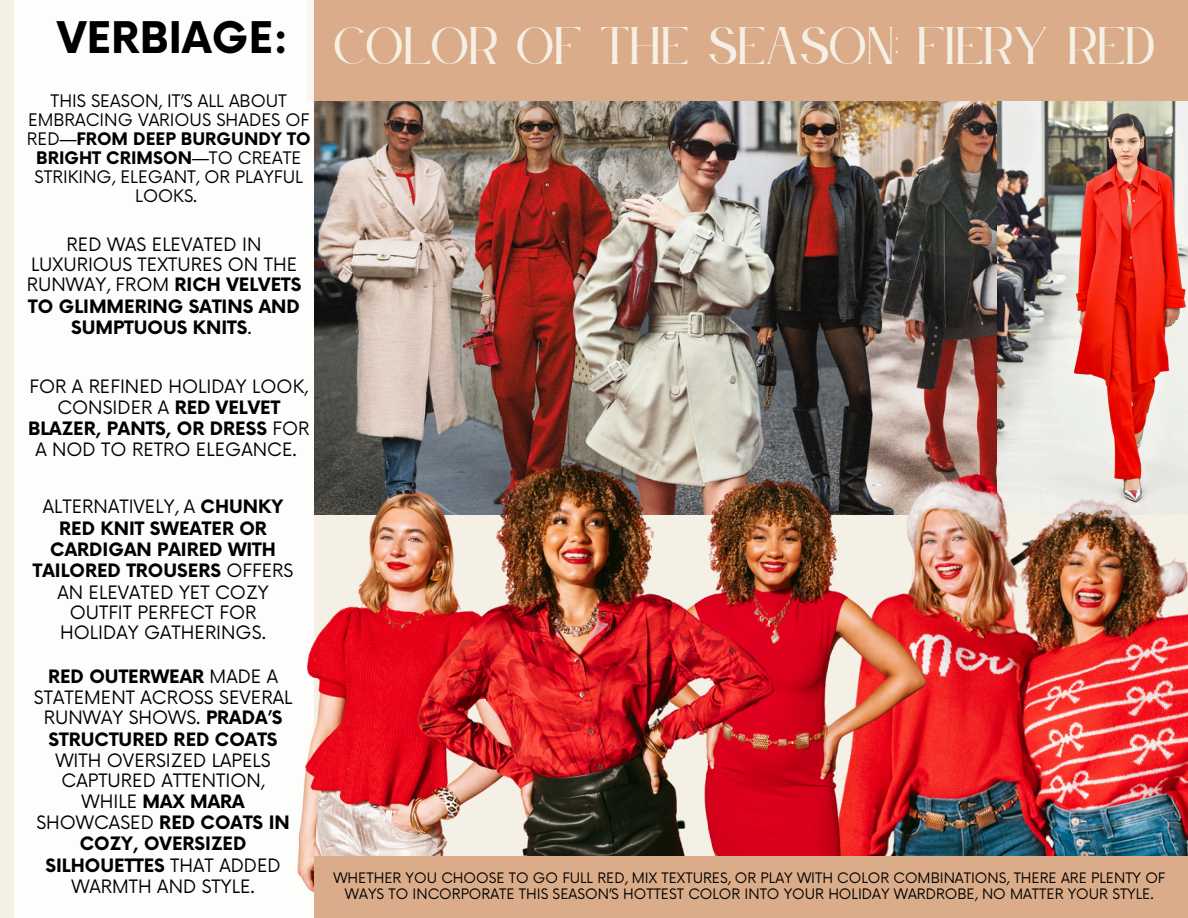
<style>
.page{position:relative;width:1188px;height:918px;background:#fff}
.page>*{position:absolute;margin:0;border:0;box-sizing:border-box;transform-origin:0 0}
.t1{font:46.35px "Le Jour Serif";color:#f5f0e6}
.t2{font:700 42.45px "Now";color:#000}
.t3{font:18px/21px "Now";color:#000;text-align:center}
.t4{font:16.8px/19.2px "Now";color:#000;text-align:center}
.t5{font:14.1px/15.8px "Now";color:#000;text-align:center}
.s1{font-weight:700}
</style>
<div class="page">
<div style="left:307px;top:0;width:881px;height:102px;background:#daac89"></div>
<div style="left:14px;top:0;width:300px;height:918px;background:#fff"></div>
<img style="left:314px;top:102px;width:684px;height:369px">
<img style="left:998px;top:102px;width:190px;height:369px">
<img style="left:980px;top:471px;width:208px;height:385px">
<img style="left:780px;top:471px;width:200px;height:385px">
<img style="left:297px;top:452px;width:112px;height:441px">
<img style="left:409px;top:447px;width:371px;height:409px">
<div style="left:314px;top:856px;width:874px;height:62px;background:#daac89"></div>
<p class="t2" style="left:57px;top:14px;width:233px">VERBIAGE:</p>
<p class="t4" style="left:27px;top:92px;width:285px">THIS SEASON, IT’S ALL ABOUT<br>EMBRACING VARIOUS SHADES OF<br>RED—<span class="s1">FROM DEEP BURGUNDY TO<br>BRIGHT CRIMSON</span>—TO CREATE<br>STRIKING, ELEGANT, OR PLAYFUL<br>LOOKS.</p>
<p class="t3" style="left:27px;top:235px;width:276px">RED WAS ELEVATED IN<br>LUXURIOUS TEXTURES ON THE<br>RUNWAY, FROM <span class="s1">RICH VELVETS<br>TO GLIMMERING SATINS AND<br>SUMPTUOUS KNITS</span>.</p>
<p class="t3" style="left:28px;top:377px;width:283px">FOR A REFINED HOLIDAY LOOK,<br>CONSIDER A <span class="s1">RED VELVET<br>BLAZER, PANTS, OR DRESS</span> FOR<br>A NOD TO RETRO ELEGANCE.</p>
<p class="t3" style="left:33px;top:497px;width:262px">ALTERNATIVELY, A <span class="s1">CHUNKY<br>RED KNIT SWEATER OR<br>CARDIGAN PAIRED WITH<br>TAILORED TROUSERS</span> OFFERS<br>AN ELEVATED YET COZY<br>OUTFIT PERFECT FOR<br>HOLIDAY GATHERINGS.</p>
<p class="t3" style="left:34px;top:667px;width:260px"><span class="s1">RED OUTERWEAR</span> MADE A<br>STATEMENT ACROSS SEVERAL<br>RUNWAY SHOWS. <span class="s1">PRADA’S<br>STRUCTURED RED COATS</span></p>
<p class="t3" style="left:36px;top:751px;width:255px">WITH OVERSIZED LAPELS<br>CAPTURED ATTENTION,<br>WHILE <span class="s1">MAX MARA<br></span>SHOWCASED <span class="s1">RED COATS IN<br>COZY, OVERSIZED<br>SILHOUETTES</span> THAT ADDED<br>WARMTH AND STYLE.</p>
<p class="t1" style="left:335px;top:21px;width:823px">COLOR OF THE SEASON: FIERY RED</p>
<p class="t5" style="left:333px;top:871px;width:834px">WHETHER YOU CHOOSE TO GO FULL RED, MIX TEXTURES, OR PLAY WITH COLOR COMBINATIONS, THERE ARE PLENTY OF<br>WAYS TO INCORPORATE THIS SEASON’S HOTTEST COLOR INTO YOUR HOLIDAY WARDROBE, NO MATTER YOUR STYLE.</p>
</div>
